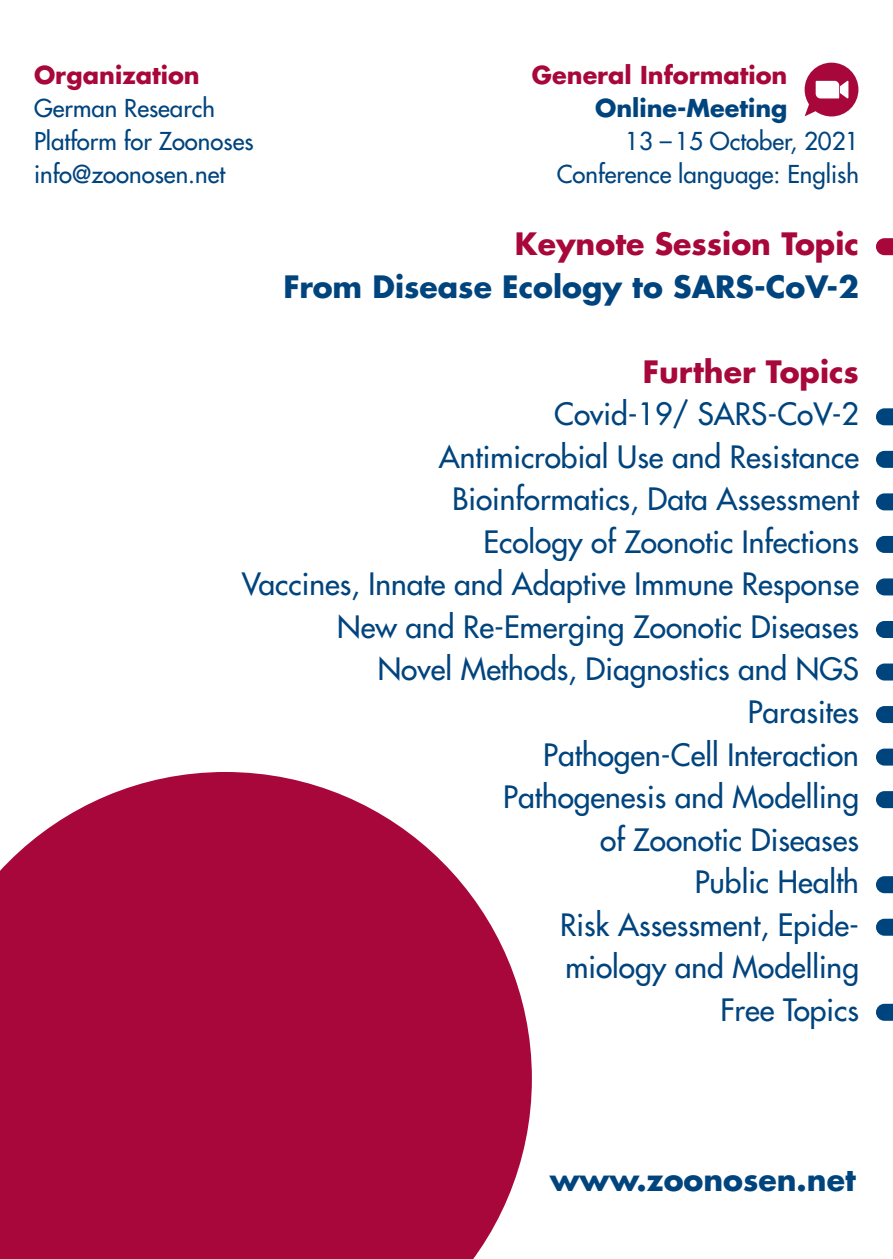
<style>
.page{position:relative;width:893px;height:1259px;background:#fff}
.page>*{position:absolute;margin:0;border:0;box-sizing:border-box;transform-origin:0 0}
.t1{font:500 30px/42.6px "Futura Std";color:#00447e;text-align:right}
.t2{font:700 30px "Futura Std";color:#00447e}
.t3{font:700 30px "Futura Std";color:#a8073b}
.t4{font:500 24px/33px "Futura Std";color:#00447e;text-align:right}
.t5{font:700 24px "Futura Std";color:#a8073b}
.t6{font:700 24px "Futura Std";color:#00447e}
.s1{color:#fff}
</style>
<div class="page">
<svg style="left:0;top:772px;width:532px;height:487px;background:#b12351"></svg>
<svg style="left:876px;top:451px;width:17px;height:17px"></svg>
<svg style="left:876px;top:493px;width:17px;height:17px"></svg>
<svg style="left:876px;top:536px;width:17px;height:17px"></svg>
<svg style="left:876px;top:1003px;width:17px;height:17px"></svg>
<svg style="left:876px;top:578px;width:17px;height:17px"></svg>
<svg style="left:876px;top:621px;width:17px;height:17px"></svg>
<svg style="left:876px;top:663px;width:17px;height:17px"></svg>
<svg style="left:876px;top:706px;width:17px;height:17px"></svg>
<svg style="left:876px;top:748px;width:17px;height:17px"></svg>
<svg style="left:876px;top:791px;width:17px;height:17px"></svg>
<svg style="left:876px;top:876px;width:17px;height:17px"></svg>
<svg style="left:876px;top:918px;width:17px;height:17px"></svg>
<svg style="left:876px;top:408px;width:17px;height:17px"></svg>
<svg style="left:876px;top:238px;width:17px;height:17px"></svg>
<svg style="left:805px;top:63px;width:53px;height:53px"></svg>
<p class="t5" style="left:34px;top:59px;width:167px">Organization</p>
<p class="t4" style="left:34px;top:91px;width:221px;text-align:left">German Research<br>Platform for Zoonoses info@zoonosen.net</p>
<p class="t5" style="left:532px;top:59px;width:257px">General Information</p>
<p class="t6" style="left:595px;top:92px;width:194px">Online-Meeting</p>
<p class="t4" style="left:557px;top:124px;width:304px">13 –15 October, 2021<br>Conference language: English</p>
<p class="t3" style="left:515px;top:224px;width:345px">Keynote Session Topic</p>
<p class="t2" style="left:283px;top:266px;width:577px">From Disease Ecology to SARS-CoV-2</p>
<p class="t3" style="left:643px;top:351px;width:217px">Further Topics</p>
<p class="t1" style="left:242px;top:393px;width:619px">Covid-19/ SARS-CoV-2<br>Antimicrobial Use and Resistance<br>Bioinformatics, Data Assessment<br>Ecology of Zoonotic Infections<br>Vaccines, Innate and Adaptive Immune Response<br>New and Re-Emerging Zoonotic Diseases<br>Novel Methods, Diagnostics and NGS<br>Parasites<br>Pathogen-Cell Interaction<br>Pathogenesis and Modelling<br>of Zoonotic Diseases<br>Public Health<br>Risk Assessment, Epide-<br>miology and Modelling<br>Free Topics</p>
<p class="t2" style="left:550px;top:1159px;width:318px">www.zoonosen.net<span class="s1">t</span></p>
</div>
